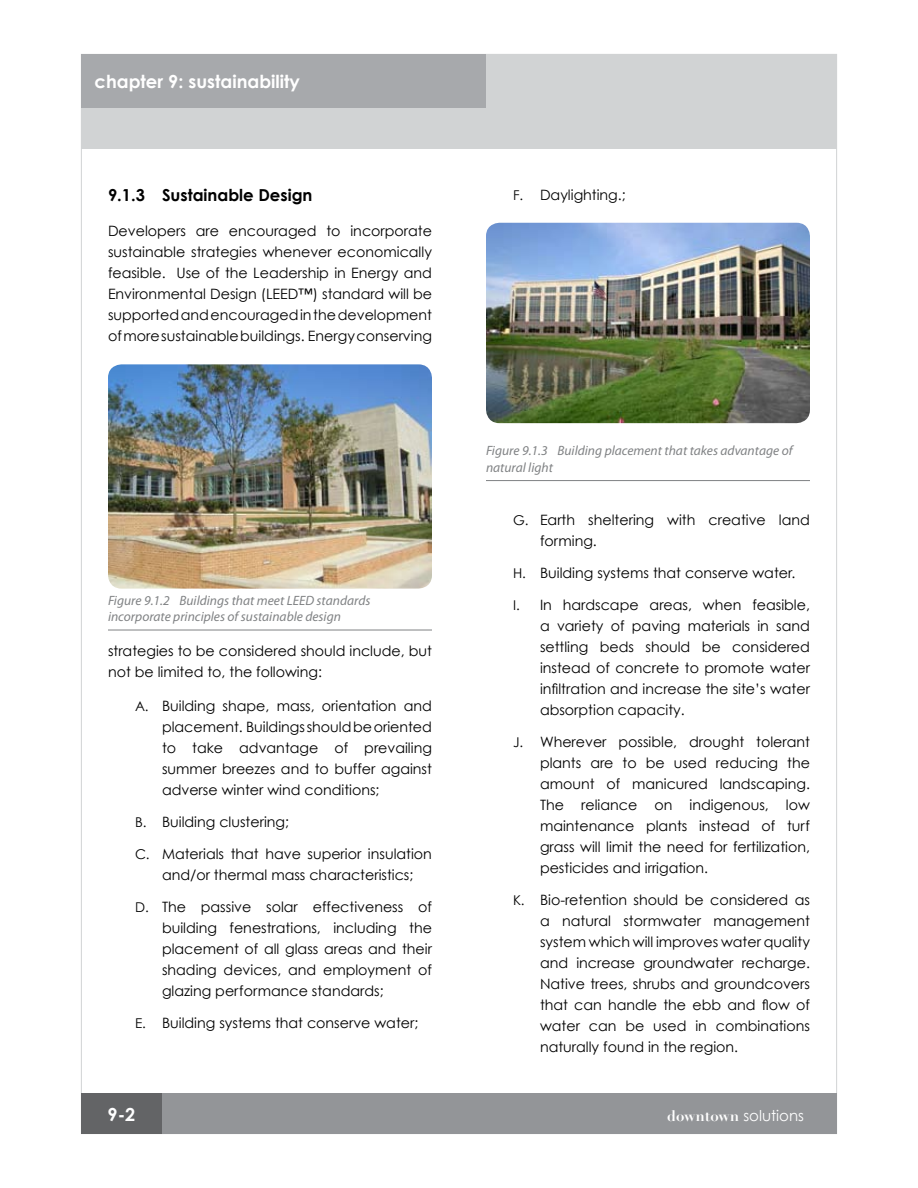
<style>
.page{position:relative;width:918px;height:1188px;background:#fff}
.page>*{position:absolute;margin:0;border:0;box-sizing:border-box;transform-origin:0 0}
.t1{font:700 18px "Century Gothic";color:#fff}
.t2{font:700 16.5px "Century Gothic";color:#000}
.t3{font:15px "Century Gothic";color:#fff}
.t4{font:14.25px/21px "Century Gothic";color:#000;text-align:justify}
.t5{font:italic 13.5px/16.2px "Myriad Pro";color:#808284}
.t6{font:13.5px "Century Gothic";color:#000}
.s1{font-family:"Didot";font-weight:700}
</style>
<div class="page">
<div style="left:81px;top:54px;width:756px;height:94px;background:#d1d3d4"></div>
<div style="left:81px;top:1094px;width:81px;height:40px;background:#636466"></div>
<div style="left:162px;top:1094px;width:675px;height:40px;background:#939598"></div>
<div style="left:81px;top:54px;width:405px;height:54px;background:#a7a9ac"></div>
<hr style="left:108px;top:630px;width:324px;height:1px;background:#808284">
<img style="left:108px;top:364px;width:324px;height:225px;border-radius:14px">
<hr style="left:486px;top:480px;width:324px;height:1px;background:#808284">
<img style="left:486px;top:223px;width:324px;height:200px;border-radius:13px">
<p class="t1" style="left:94px;top:70px;width:207px">chapter 9: sustainability</p>
<p class="t2" style="left:108px;top:185px;width:206px">9.1.3 Sustainable Design</p>
<p class="t4" style="left:108px;top:220px;width:326px">Developers are encouraged to incorporate sustainable strategies whenever economically feasible. Use of the Leadership in Energy and Environmental Design (LEED™) standard will be supported and encouraged in the development of more sustainable buildings. Energy conserving</p>
<p class="t5" style="left:108px;top:592px;width:264px">Figure 9.1.2 Buildings that meet LEED standards incorporate principles of sustainable design</p>
<p class="t4" style="left:108px;top:640px;width:325px">strategies to be considered should include, but not be limited to, the following:</p>
<p class="t4" style="left:162px;top:696px;width:272px">Building shape, mass, orientation and placement. Buildings should be oriented to take advantage of prevailing summer breezes and to buffer against adverse winter wind conditions;</p>
<p class="t4" style="left:162px;top:811px;width:129px">Building clustering;</p>
<p class="t4" style="left:162px;top:843px;width:271px">Materials that have superior insulation and/or thermal mass characteristics;</p>
<p class="t4" style="left:162px;top:896px;width:272px">The passive solar effectiveness of building fenestrations, including the placement of all glass areas and their shading devices, and employment of glazing performance standards;</p>
<p class="t4" style="left:162px;top:1012px;width:258px">Building systems that conserve water;</p>
<p class="t6" style="left:135px;top:698px;width:15px">A.</p>
<p class="t6" style="left:135px;top:814px;width:13px">B.</p>
<p class="t6" style="left:135px;top:846px;width:16px">C.</p>
<p class="t6" style="left:135px;top:899px;width:15px">D.</p>
<p class="t6" style="left:135px;top:1014px;width:12px">E.</p>
<p class="t6" style="left:513px;top:187px;width:12px">F.</p>
<p class="t4" style="left:540px;top:184px;width:87px">Daylighting.;</p>
<p class="t5" style="left:486px;top:443px;width:308px">Figure 9.1.3 Building placement that takes advantage of natural light</p>
<p class="t6" style="left:513px;top:512px;width:17px">G.</p>
<p class="t6" style="left:513px;top:565px;width:14px">H.</p>
<p class="t6" style="left:513px;top:597px;width:8px">I.</p>
<p class="t6" style="left:513px;top:734px;width:12px">J.</p>
<p class="t6" style="left:513px;top:892px;width:13px">K.</p>
<p class="t4" style="left:540px;top:510px;width:272px">Earth sheltering with creative land forming.</p>
<p class="t4" style="left:540px;top:562px;width:257px">Building systems that conserve water.</p>
<p class="t4" style="left:540px;top:594px;width:272px">In hardscape areas, when feasible, a variety of paving materials in sand settling beds should be considered instead of concrete to promote water infiltration and increase the site’s water absorption capacity.</p>
<p class="t4" style="left:540px;top:731px;width:272px">Wherever possible, drought tolerant plants are to be used reducing the amount of manicured landscaping.<br>The reliance on indigenous, low maintenance plants instead of turf grass will limit the need for fertilization, pesticides and irrigation.</p>
<p class="t4" style="left:540px;top:889px;width:272px">Bio-retention should be considered as a natural stormwater management system which will improves water quality and increase groundwater recharge.<br>Native trees, shrubs and groundcovers that can handle the ebb and flow of water can be used in combinations naturally found in the region.</p>
<p class="t1" style="left:108px;top:1103px;width:29px">9-2</p>
<p class="t3" style="left:667px;top:1106px;width:138px"><span class="s1">downtown</span> solutions</p>
</div>
